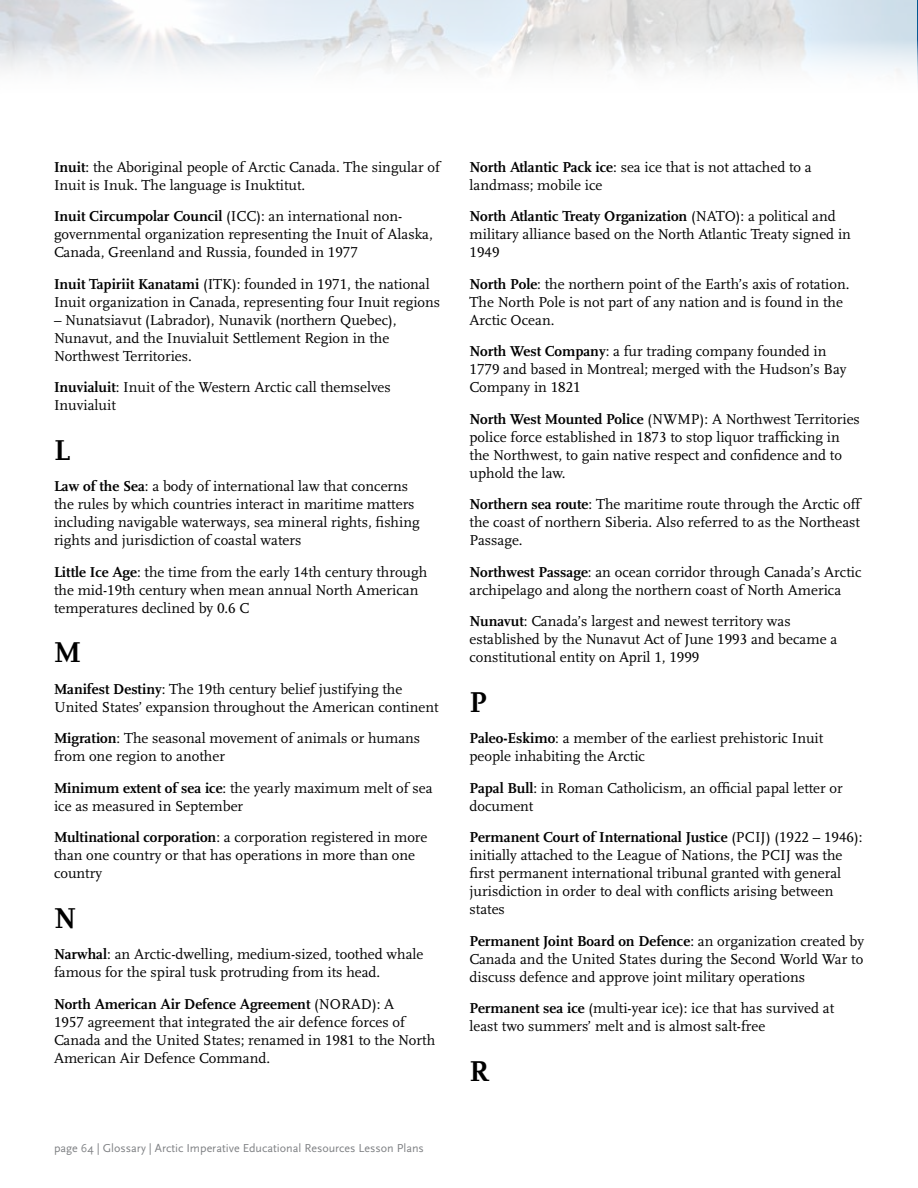
<style>
.page{position:relative;width:918px;height:1188px;background:#fff}
.page>*{position:absolute;margin:0;border:0;box-sizing:border-box;transform-origin:0 0}
.t1{font:700 30px "Scala LF";color:#000}
.t2{font:15px/18px "Scala LF";color:#000}
.t3{font:12px "Scala Sans";color:#808285}
.s1{font-weight:700}
</style>
<div class="page">
<svg style="left:1px;top:0;width:916px;height:72px"></svg>
<p class="t2" style="left:54px;top:158px;width:387px"><span class="s1">Inuit</span>: the Aboriginal people of Arctic Canada. The singular of<br>Inuit is Inuk. The language is Inuktitut.</p>
<p class="t2" style="left:54px;top:208px;width:380px"><span class="s1">Inuit Circumpolar Council</span> (ICC): an international non&shy;governmental organization representing the Inuit of Alaska,<br>Canada, Greenland and Russia, founded in 1977</p>
<p class="t2" style="left:54px;top:275px;width:388px"><span class="s1">Inuit Tapiriit Kanatami</span> (ITK): founded in 1971, the national<br>Inuit organization in Canada, representing four Inuit regions</p>
<p class="t2" style="left:54px;top:311px;width:344px">– Nunatsiavut (Labrador), Nunavik (northern Quebec),<br>Nunavut, and the Inuvialuit Settlement Region in the<br>Northwest Territories.</p>
<p class="t2" style="left:54px;top:379px;width:338px"><span class="s1">Inuvialuit</span>: Inuit of the Western Arctic call themselves<br>Inuvialuit</p>
<h1 class="t1" style="left:54px;top:433px;width:17px">L</h1>
<p class="t2" style="left:54px;top:478px;width:367px"><span class="s1">Law of the Sea</span>: a body of international law that concerns the rules by which countries interact in maritime matters including navigable waterways, sea mineral rights, fishing rights and jurisdiction of coastal waters</p>
<p class="t2" style="left:54px;top:563px;width:375px"><span class="s1">Little Ice Age</span>: the time from the early 14th century through the mid-19th century when mean annual North American temperatures declined by 0.6 C</p>
<h1 class="t1" style="left:54px;top:635px;width:29px">M</h1>
<p class="t2" style="left:54px;top:680px;width:386px"><span class="s1">Manifest Destiny</span>: The 19th century belief justifying the<br>United States’ expansion throughout the American continent</p>
<p class="t2" style="left:54px;top:730px;width:368px"><span class="s1">Migration</span>: The seasonal movement of animals or humans from one region to another</p>
<p class="t2" style="left:54px;top:779px;width:380px"><span class="s1">Minimum extent of sea ice</span>: the yearly maximum melt of sea ice as measured in September</p>
<p class="t2" style="left:54px;top:829px;width:375px"><span class="s1">Multinational corporation</span>: a corporation registered in more than one country or that has operations in more than one country</p>
<h1 class="t1" style="left:54px;top:901px;width:24px">N</h1>
<p class="t2" style="left:54px;top:946px;width:371px"><span class="s1">Narwhal</span>: an Arctic-dwelling, medium-sized, toothed whale famous for the spiral tusk protruding from its head.</p>
<p class="t2" style="left:54px;top:995px;width:383px"><span class="s1">North American Air Defence Agreement</span> (NORAD): A<br>1957 agreement that integrated the air defence forces of Canada and the United States; renamed in 1981 to the North American Air Defence Command.</p>
<p class="t3" style="left:54px;top:1142px;width:372px">page 64 | Glossary | Arctic Imperative Educational Resources Lesson Plans</p>
<p class="t2" style="left:470px;top:158px;width:344px"><span class="s1">North Atlantic Pack ice</span>: sea ice that is not attached to a landmass; mobile ice</p>
<p class="t2" style="left:470px;top:208px;width:383px"><span class="s1">North Atlantic Treaty Organization</span> (NATO): a political and military alliance based on the North Atlantic Treaty signed in<br>1949</p>
<p class="t2" style="left:470px;top:275px;width:382px"><span class="s1">North Pole</span>: the northern point of the Earth’s axis of rotation.<br>The North Pole is not part of any nation and is found in the<br>Arctic Ocean.</p>
<p class="t2" style="left:470px;top:343px;width:378px"><span class="s1">North West Company</span>: a fur trading company founded in<br>1779 and based in Montreal; merged with the Hudson’s Bay<br>Company in 1821</p>
<p class="t2" style="left:470px;top:410px;width:392px"><span class="s1">North West Mounted Police</span> (NWMP): A Northwest Territories police force established in 1873 to stop liquor trafficking in the Northwest, to gain native respect and confidence and to uphold the law.</p>
<p class="t2" style="left:470px;top:496px;width:392px;text-align:justify"><span class="s1">Northern sea route</span>: The maritime route through the Arctic off the coast of northern Siberia. Also referred to as the Northeast Passage.</p>
<p class="t2" style="left:470px;top:563px;width:393px"><span class="s1">Northwest Passage</span>: an ocean corridor through Canada’s Arctic archipelago and along the northern coast of North America</p>
<p class="t2" style="left:470px;top:613px;width:369px"><span class="s1">Nunavut</span>: Canada’s largest and newest territory was established by the Nunavut Act of June 1993 and became a constitutional entity on April 1, 1999</p>
<h1 class="t1" style="left:470px;top:685px;width:19px">P</h1>
<p class="t2" style="left:470px;top:730px;width:355px"><span class="s1">Paleo-Eskimo</span>: a member of the earliest prehistoric Inuit people inhabiting the Arctic</p>
<p class="t2" style="left:470px;top:779px;width:375px"><span class="s1">Papal Bull</span>: in Roman Catholicism, an official papal letter or document</p>
<p class="t2" style="left:470px;top:829px;width:394px"><span class="s1">Permanent Court of International Justice</span> (PCIJ) (1922 – 1946): initially attached to the League of Nations, the PCIJ was the first permanent international tribunal granted with general jurisdiction in order to deal with conflicts arising between states</p>
<p class="t2" style="left:470px;top:932px;width:396px;text-align:justify"><span class="s1">Permanent Joint Board on Defence</span>: an organization created by Canada and the United States during the Second World War to discuss defence and approve joint military operations</p>
<p class="t2" style="left:470px;top:1000px;width:366px"><span class="s1">Permanent sea ice</span> (multi-year ice): ice that has survived at least two summers’ melt and is almost salt-free</p>
<h1 class="t1" style="left:470px;top:1054px;width:21px">R</h1>
</div>
